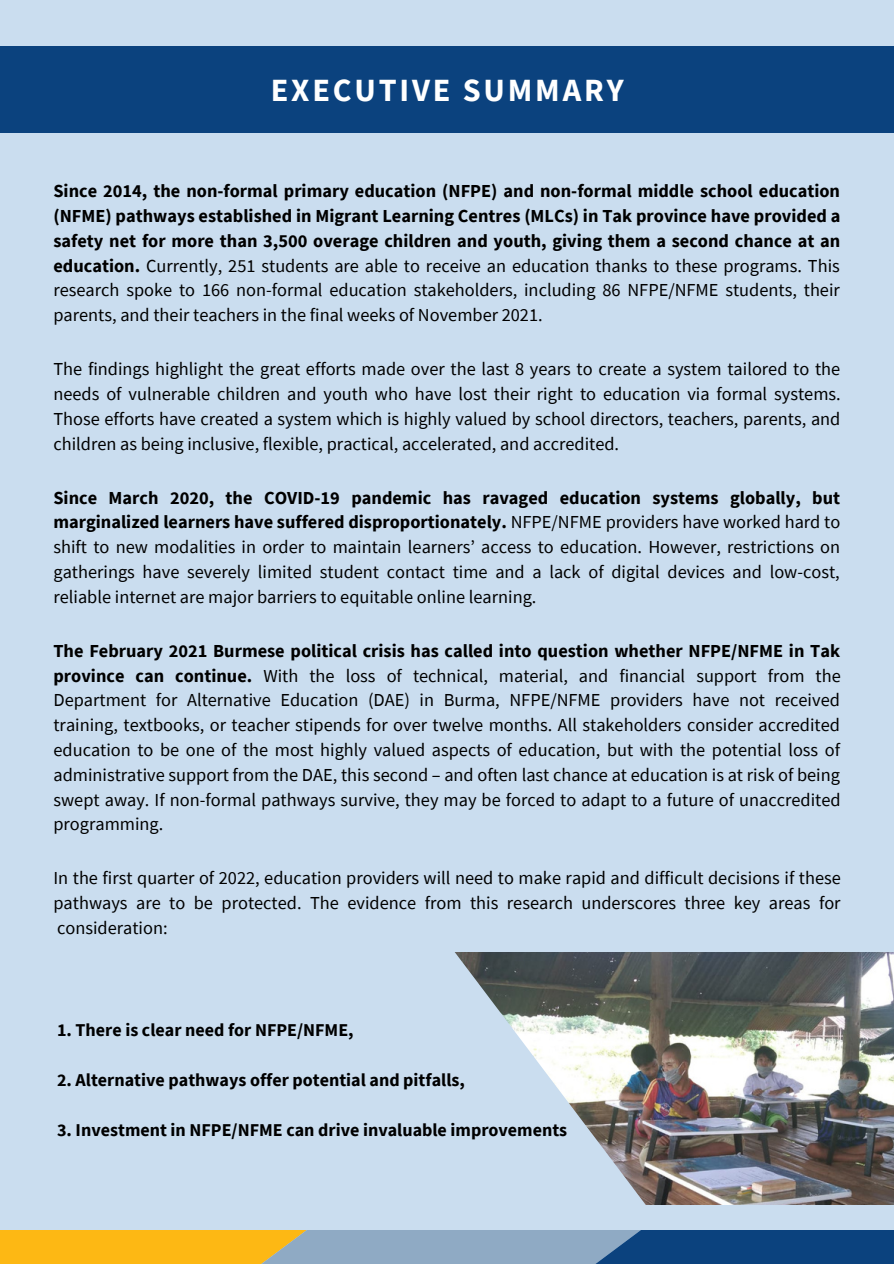
<style>
.page{position:relative;width:894px;height:1264px;background:#fff}
.page>*{position:absolute;margin:0;border:0;box-sizing:border-box;transform-origin:0 0}
.t1{font:700 32.25px "Source Sans Pro";letter-spacing:.085em;color:#fff}
.t2{font:18.3px/24.8px "Source Sans Pro";color:#000;text-align:justify}
.t3{font:700 18.3px/24.8px "Source Sans Pro";color:#000;text-align:justify}
.t4{font:700 18px "Source Sans Pro";color:#000}
.s1{font-weight:400}
.s2{font-weight:700}
</style>
<div class="page">
<div style="left:0;top:0;width:893px;height:1263px;background:#caddef"></div>
<div style="left:0;top:47px;width:893px;height:85px;background:#0b427e"></div>
<img style="left:748px;top:952px;width:145px;height:252px">
<img style="left:454px;top:952px;width:294px;height:253px">
<svg style="left:0;top:1230px;width:893px;height:33px;background:#898e76"></svg>
<p class="t1" style="left:270px;top:69px;width:354px">EXECUTIVE SUMMARY</p>
<p class="t3" style="left:53px;top:178px;width:788px">Since 2014, the non-formal primary education (NFPE) and non-formal middle school education (NFME) pathways established in Migrant Learning Centres (MLCs) in Tak province have provided a safety net for more than 3,500 overage children and youth, giving them a second chance at an education. <span class="s1">Currently, 251 students are able to receive an education thanks to these programs. This research spoke to 166 non-formal education stakeholders, including 86 NFPE/NFME students, their parents, and their teachers in the final weeks of November 2021.</span></p>
<p class="t2" style="left:53px;top:356px;width:788px">The findings highlight the great efforts made over the last 8 years to create a system tailored to the needs of vulnerable children and youth who have lost their right to education via formal systems.<br>Those efforts have created a system which is highly valued by school directors, teachers, parents, and children as being inclusive, flexible, practical, accelerated, and accredited.</p>
<p class="t2" style="left:53px;top:485px;width:788px"><span class="s2">Since March 2020, the COVID-19 pandemic has ravaged education systems globally, but marginalized learners have suffered disproportionately.</span> NFPE/NFME providers have worked hard to shift to new modalities in order to maintain learners’ access to education. However, restrictions on gatherings have severely limited student contact time and a lack of digital devices and low-cost, reliable internet are major barriers to equitable online learning.</p>
<p class="t2" style="left:53px;top:638px;width:788px"><span class="s2">The February 2021 Burmese political crisis has called into question whether NFPE/NFME in Tak province can continue.</span> With the loss of technical, material, and financial support from the Department for Alternative Education (DAE) in Burma, NFPE/NFME providers have not received training, textbooks, or teacher stipends for over twelve months. All stakeholders consider accredited education to be one of the most highly valued aspects of education, but with the potential loss of administrative support from the DAE, this second – and often last chance at education is at risk of being swept away. If non-formal pathways survive, they may be forced to adapt to a future of unaccredited programming.</p>
<p class="t2" style="left:53px;top:865px;width:788px">In the first quarter of 2022, education providers will need to make rapid and difficult decisions if these pathways are to be protected. The evidence from this research underscores three key areas for consideration:</p>
<p class="t4" style="left:57px;top:1018px;width:298px">1. There is clear need for NFPE/NFME,</p>
<p class="t4" style="left:57px;top:1068px;width:409px">2. Alternative pathways offer potential and pitfalls,</p>
<p class="t4" style="left:57px;top:1117px;width:511px">3. Investment in NFPE/NFME can drive invaluable improvements</p>
</div>
